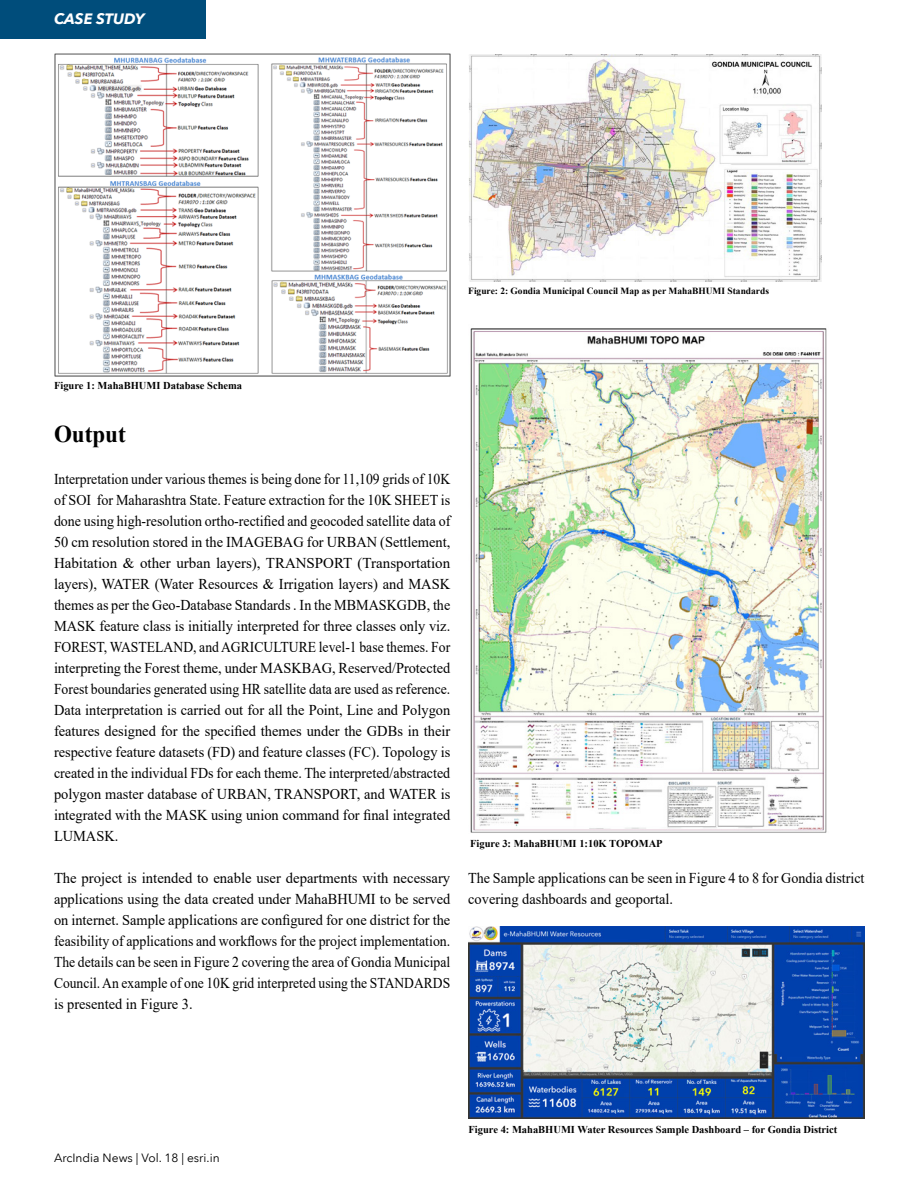
<style>
.page{position:relative;width:918px;height:1188px;background:#fff}
.page>*{position:absolute;margin:0;border:0;box-sizing:border-box;transform-origin:0 0}
.t1{font:700 24px "Times New Roman";color:#000;scale:.96 1}
.t2{font:15px/21px "Times New Roman";color:#000;text-align:justify;scale:.91 1}
.t3{font:15px/21px "Times New Roman";color:#000;text-align:justify}
.t4{font:15px/21px "Times New Roman";color:#000;scale:.94 1}
.t5{font:italic 700 15px "Avenir Next LT Pro";color:#fff}
.t6{font:12px "Avenir Next LT Pro";color:#000}
.t7{font:700 10.5px "Times New Roman";color:#000}
.t8{font:700 9.45px "Times New Roman";color:#000}
</style>
<div class="page">
<img style="left:54px;top:54px;width:396px;height:322px">
<img style="left:468px;top:54px;width:354px;height:228px">
<img style="left:470px;top:328px;width:357px;height:505px">
<img style="left:469px;top:926px;width:396px;height:193px">
<div style="left:0;top:0;width:205px;height:38px;background:#004d7b"></div>
<p class="t5" style="left:54px;top:10px;width:92px">CASE STUDY</p>
<p class="t7" style="left:54px;top:378px;width:190px">Figure 1: MahaBHUMI Database Schema</p>
<p class="t8" style="left:468px;top:284px;width:302px">Figure: 2: Gondia Municipal Council Map as per MahaBHUMI Standards</p>
<h1 class="t1" style="left:54px;top:417px;width:76px">Output</h1>
<p class="t2" style="left:54px;top:468px;width:437px">Interpretation under various themes is being done for 11,109 grids of 10K of SOI for Maharashtra State. Feature extraction for the 10K SHEET is done using high-resolution ortho-rectified and geocoded satellite data of 50 cm resolution stored in the IMAGEBAG for URBAN (Settlement, Habitation &amp; other urban layers), TRANSPORT (Transportation layers), WATER (Water Resources &amp; Irrigation layers) and MASK themes as per the Geo-Database Standards . In the MBMASKGDB, the MASK feature class is initially interpreted for three classes only viz.<br>FOREST, WASTELAND, and AGRICULTURE level-1 base themes. For interpreting the Forest theme, under MASKBAG, Reserved/Protected Forest boundaries generated using HR satellite data are used as reference.<br>Data interpretation is carried out for all the Point, Line and Polygon features designed for the specified themes under the GDBs in their respective feature datasets (FD) and feature classes (FC). Topology is created in the individual FDs for each theme. The interpreted/abstracted polygon master database of URBAN, TRANSPORT, and WATER is integrated with the MASK using union command for final integrated LUMASK.</p>
<p class="t3" style="left:54px;top:867px;width:398px">The project is intended to enable user departments with necessary applications using the data created under MahaBHUMI to be served on internet. Sample applications are configured for one district for the feasibility of applications and workflows for the project implementation.<br>The details can be seen in Figure 2 covering the area of Gondia Municipal Council. An example of one 10K grid interpreted using the STANDARDS is presented in Figure 3.</p>
<p class="t4" style="left:468px;top:867px;width:423px">The Sample applications can be seen in Figure 4 to 8 for Gondia district covering dashboards and geoportal.</p>
<p class="t7" style="left:470px;top:836px;width:194px">Figure 3: MahaBHUMI 1:10K TOPOMAP</p>
<p class="t6" style="left:54px;top:1151px;width:167px">ArcIndia News | Vol. 18 | esri.in</p>
<p class="t7" style="left:469px;top:1122px;width:370px">Figure 4: MahaBHUMI Water Resources Sample Dashboard – for Gondia District</p>
</div>
